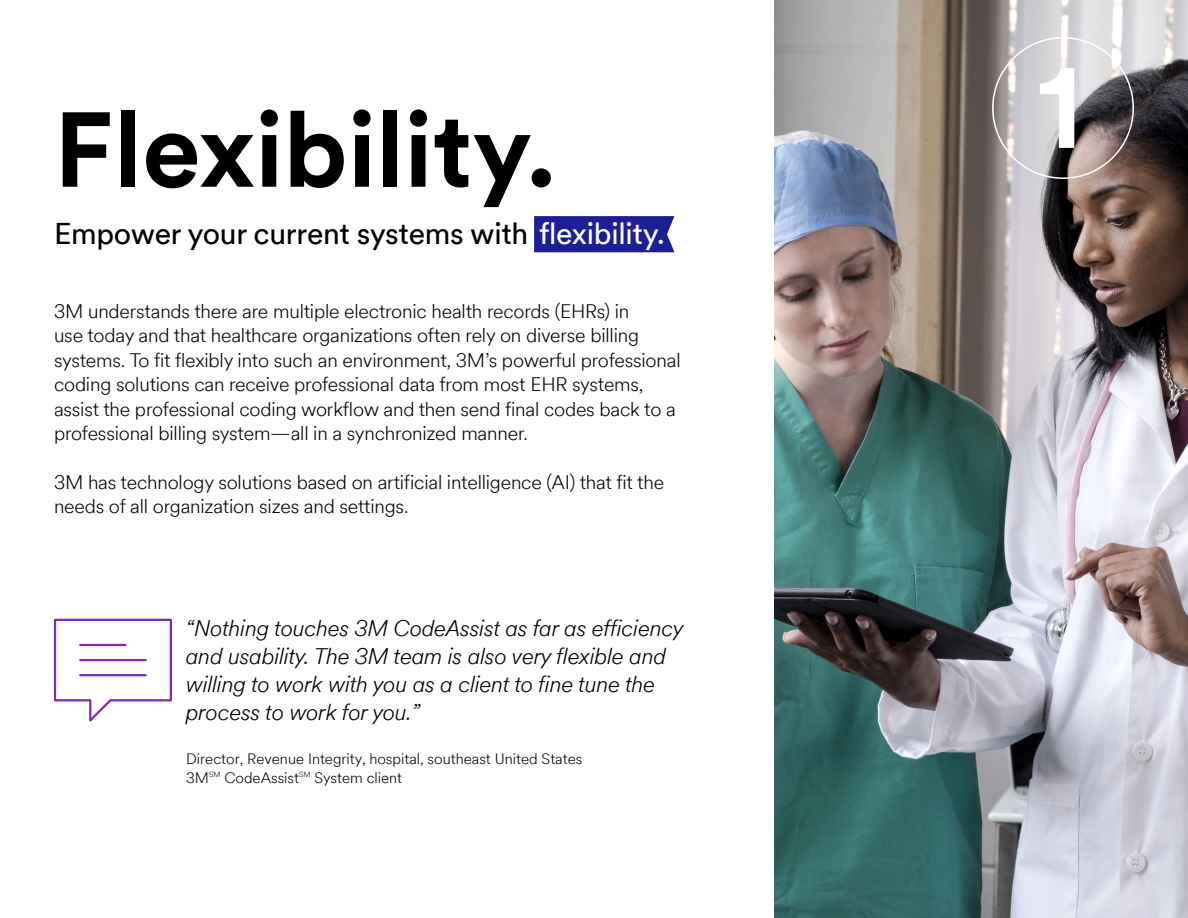
<style>
.page{position:relative;width:1188px;height:918px;background:#fff}
.page>*{position:absolute;margin:0;border:0;box-sizing:border-box;transform-origin:0 0}
.t1{font:700 105px "Qxpjnv 3 M Circular TT";color:#000}
.t2{font:30px "Dpjbvp 3 M Circular TT";letter-spacing:-.01em;color:#000}
.t3{font:italic 300 22.5px/28.2px "Ctpkfw 3 M Circular TT";letter-spacing:-.01em;color:#000}
.t4{font:300 19.5px/24.3px "Rwvrlj 3 M Circular TT";letter-spacing:-.01em;color:#000}
.t5{font:300 15px/18.8px "Rwvrlj 3 M Circular TT";color:#000}
.s1{color:#fff}
.s2{font-family:"Gqsdjk 3 M Circular TT"}
</style>
<div class="page">
<img style="left:774px;top:0;width:414px;height:918px">
<svg style="left:1040px;top:68px;width:34px;height:80px"></svg>
<div style="left:534px;top:216px;width:141px;height:36px;background:#1e1e96"></div>
<svg style="left:53px;top:618px;width:119px;height:104px"></svg>
<h2 class="t1" style="left:54px;top:78px;width:503px">Flexibility.</h2>
<p class="t2" style="left:54px;top:213px;width:612px">Empower your current systems with <span class="s1">flexibility.</span></p>
<p class="t4" style="left:54px;top:298px;width:628px">3M understands there are multiple electronic health records (EHRs) in<br>use today and that healthcare organizations often rely on diverse billing systems. To fit flexibly into such an environment, 3M’s powerful professional coding solutions can receive professional data from most EHR systems, assist the professional coding workflow and then send final codes back to a professional billing system—all in a synchronized manner.</p>
<p class="t4" style="left:54px;top:469px;width:612px">3M has technology solutions based on artificial intelligence (AI) that fit the needs of all organization sizes and settings.</p>
<p class="t3" style="left:186px;top:613px;width:499px">“Nothing touches 3M CodeAssist as far as efficiency and usability. The 3M team is also very flexible and willing to work with you as a client to fine tune the process to work for you.”</p>
<p class="t5" style="left:186px;top:749px;width:397px">Director, Revenue Integrity<span class="s2">,</span> hospital, southeast United States<br>3M<sup>SM</sup> CodeAssist<sup>SM</sup> System client</p>
</div>
